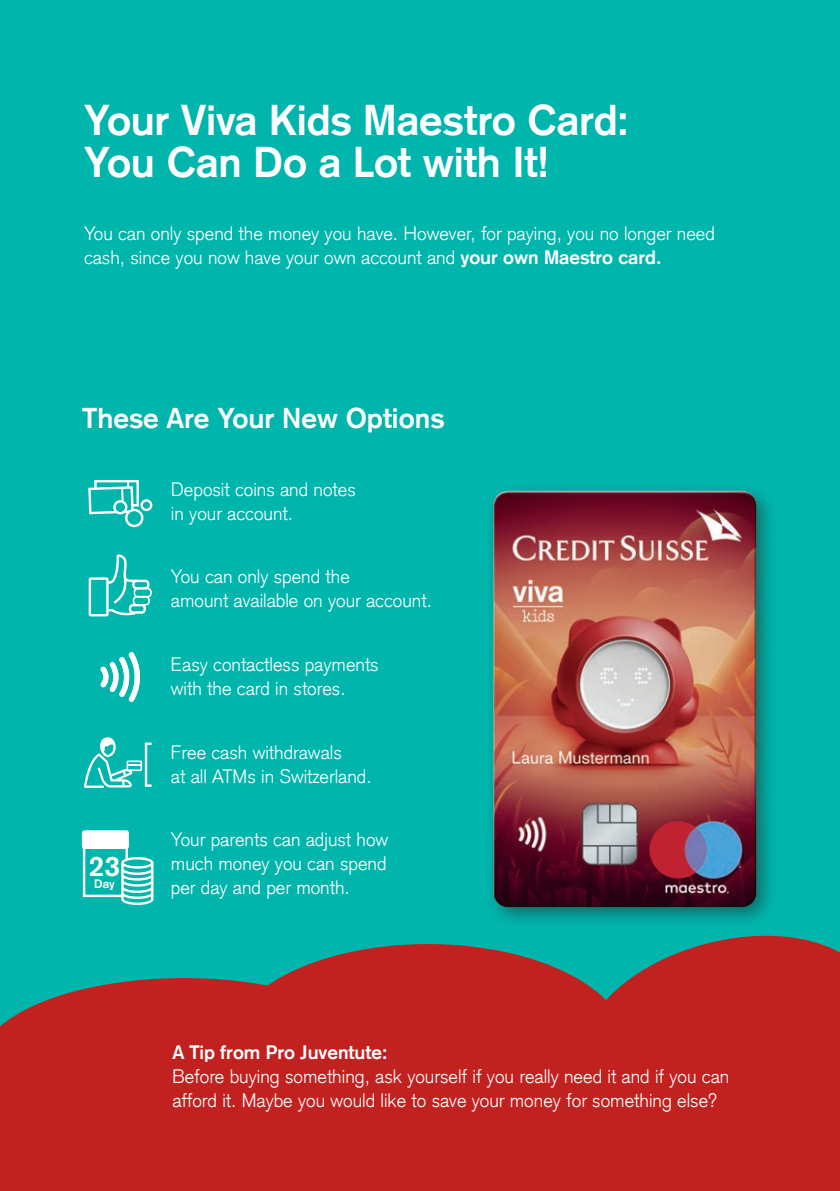
<style>
.page{position:relative;width:840px;height:1191px;background:#fff}
.page>*{position:absolute;margin:0;border:0;box-sizing:border-box;transform-origin:0 0}
.t1{font:700 42px/42px "Credit Suisse Type";letter-spacing:-.005em;color:#fff}
.t2{font:700 28px "Credit Suisse Type";color:#fff}
.t3{font:300 19px/24px "Credit Suisse Type";color:#fff}
.t4{font:700 19px "Credit Suisse Type";color:#fff}
.t5{font:700 12px "Credit Suisse Type";color:#fff}
.s1{font-weight:700}
</style>
<div class="page">
<div style="left:0;top:0;width:839px;height:1191px;background:#00b5ac"></div>
<div style="left:0;top:1119px;width:839px;height:72px;background:#c1211f"></div>
<div style="left:0;top:978px;width:376px;height:168px;background:#c1211f"></div>
<div style="left:228px;top:944px;width:399px;height:205px;background:#c1211f;border-radius:50%"></div>
<svg style="left:569px;top:935px;width:270px;height:204px;fill:#c1211f"></svg>
<div style="left:485px;top:482px;width:292px;height:446px;background:#231f20;opacity:.5"></div>
<img style="left:498px;top:496px;width:271px;height:424px">
<div style="left:491px;top:496px;width:266px;height:413px;background:#231f20;opacity:.75"></div>
<div style="left:94px;top:480px;width:45px;height:26px;border:2px solid #fff"></div>
<hr style="left:127px;top:481px;width:2px;height:24px;background:#fff">
<svg style="left:88px;top:485px;width:47px;height:30px"></svg>
<svg style="left:114px;top:501px;width:12px;height:12px"></svg>
<div style="left:113px;top:500px;width:14px;height:14px;border:2px solid #fff;border-radius:50%"></div>
<svg style="left:126px;top:510px;width:16px;height:16px"></svg>
<div style="left:125px;top:509px;width:18px;height:18px;border:2px solid #fff;border-radius:50%"></div>
<div style="left:140px;top:499px;width:12px;height:12px;border:2px solid #fff;border-radius:50%"></div>
<div style="left:83px;top:839px;width:45px;height:58px;background:#00b5ac;border:2px solid #fff"></div>
<div style="left:82px;top:830px;width:47px;height:19px;background:#fff;border-radius:3px"></div>
<svg style="left:120px;top:862px;width:34px;height:43px"></svg>
<svg style="left:122px;top:858px;width:30px;height:9px"></svg>
<div style="left:121px;top:857px;width:32px;height:11px;border:2px solid #fff;border-radius:50%"></div>
<svg style="left:101px;top:652px;width:39px;height:50px"></svg>
<div style="left:89px;top:577px;width:19px;height:39px;border:2px solid #fff"></div>
<svg style="left:105px;top:554px;width:35px;height:63px"></svg>
<div style="left:129px;top:604px;width:17px;height:9px;border:2px solid #fff;border-radius:3px"></div>
<div style="left:133px;top:596px;width:17px;height:9px;border:2px solid #fff;border-radius:4px"></div>
<div style="left:133px;top:588px;width:19px;height:9px;border:2px solid #fff;border-radius:4px"></div>
<div style="left:132px;top:579px;width:17px;height:10px;border:2px solid #fff;border-radius:3px"></div>
<svg style="left:84px;top:737px;width:67px;height:51px"></svg>
<p class="t1" style="left:84px;top:99px;width:546px">Your Viva Kids Maestro Card:<br>You Can Do a Lot with It!</p>
<p class="t3" style="left:84px;top:222px;width:632px">You can only spend the money you have. However, for paying, you no longer need cash, since you now have your own account and <span class="s1">your own Maestro card.</span></p>
<p class="t2" style="left:82px;top:402px;width:363px">These Are Your New Options</p>
<p class="t3" style="left:171px;top:477px;width:186px">Deposit coins and notes in your account.</p>
<p class="t3" style="left:171px;top:565px;width:262px">You can only spend the<br>amount available on your account.</p>
<p class="t3" style="left:171px;top:652px;width:209px">Easy contactless payments with the card in stores.</p>
<p class="t2" style="left:89px;top:850px;width:33px">23</p>
<p class="t5" style="left:94px;top:877px;width:22px">Day</p>
<p class="t3" style="left:171px;top:740px;width:202px">Free cash withdrawals<br>at all ATMs in Switzerland.</p>
<p class="t3" style="left:171px;top:828px;width:219px;text-align:justify">Your parents can adjust how much money you can spend per day and per month.</p>
<p class="t4" style="left:172px;top:1041px;width:216px">A Tip from Pro Juventute:</p>
<p class="t3" style="left:172px;top:1064px;width:558px">Before buying something, ask yourself if you really need it and if you can afford it. Maybe you would like to save your money for something else?</p>
</div>
